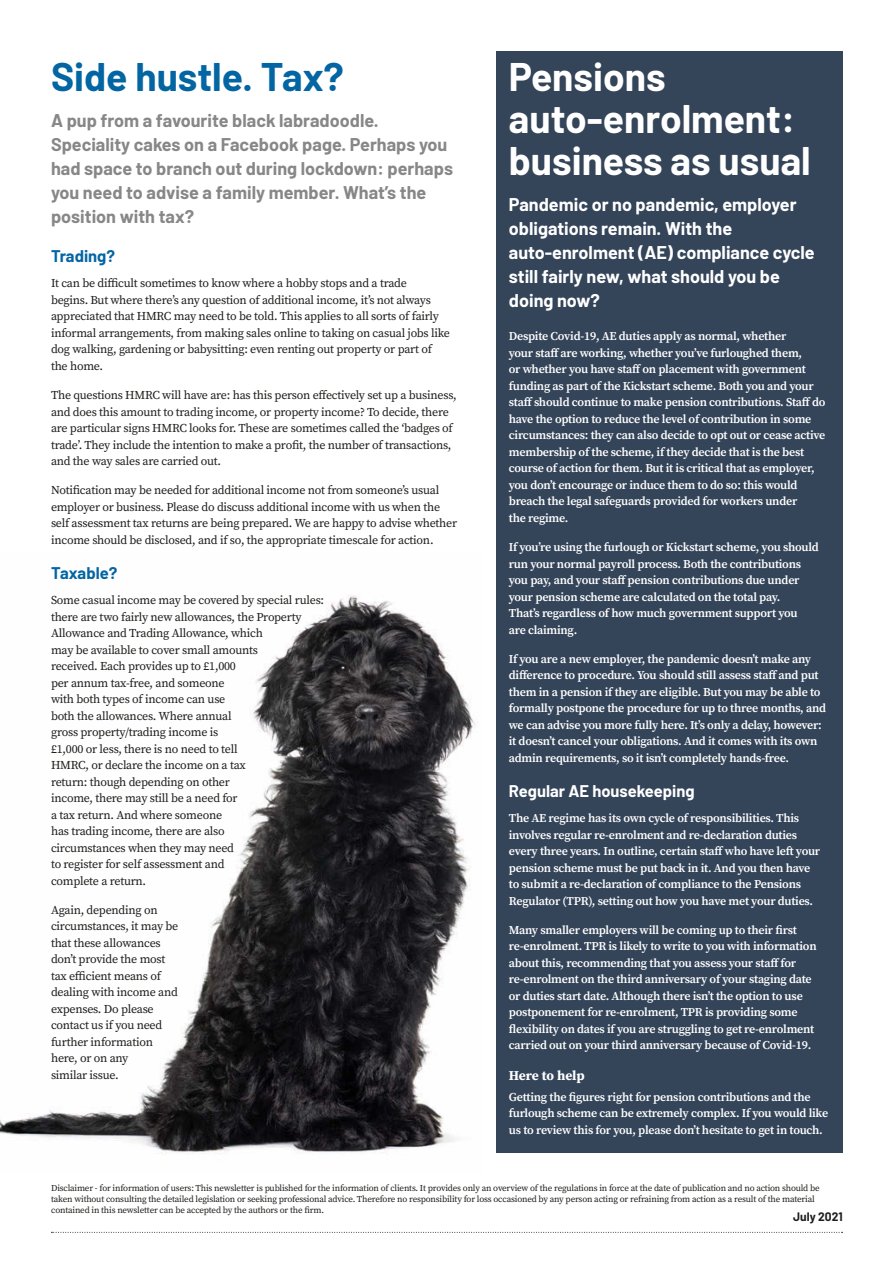
<style>
.page{position:relative;width:893px;height:1263px;background:#fff}
.page>*{position:absolute;margin:0;border:0;box-sizing:border-box;transform-origin:0 0}
.t1{font:700 39px/42px "Barlow";color:#fff}
.t2{font:700 39px "Barlow";color:#0465a3}
.t3{font:700 18px/24px "Barlow";color:#878787}
.t4{font:700 18px/24px "Barlow";color:#fff}
.t5{font:700 16.5px "Barlow";color:#fff}
.t6{font:700 16.5px "Barlow";color:#0465a3}
.t7{font:700 13.5px "Source Serif Pro";letter-spacing:-.015em;color:#fff}
.t8{font:600 12px/16.5px "Source Serif Pro";letter-spacing:-.02em;color:#fff}
.t9{font:12px/16.5px "Source Serif Pro";letter-spacing:-.02em;color:#1d1d1b}
.t10{font:700 12px "Barlow";color:#1d1d1b}
.t11{font:9px/10.8px "Source Serif Pro";letter-spacing:-.02em;color:#1d1d1b}
</style>
<div class="page">
<img style="left:0;top:595px;width:476px;height:560px">
<svg style="left:51px;top:1232px;width:792px;height:1px"></svg>
<div style="left:496px;top:51px;width:347px;height:1101px;background:#344459"></div>
<h1 class="t2" style="left:51px;top:48px;width:294px">Side hustle. Tax?</h1>
<h2 class="t3" style="left:51px;top:107px;width:403px">A pup from a favourite black labradoodle.<br>Speciality cakes on a Facebook page. Perhaps you had space to branch out during lockdown: perhaps you need to advise a family member. What’s the position with tax?</h2>
<h3 class="t6" style="left:51px;top:244px;width:65px">Trading?</h3>
<p class="t9" style="left:51px;top:275px;width:400px">It can be difficult sometimes to know where a hobby stops and a trade<br>begins. But where there’s any question of additional income, it’s not always appreciated that HMRC may need to be told. This applies to all sorts of fairly informal arrangements, from making sales online to taking on casual jobs like dog walking, gardening or babysitting: even renting out property or part of the home.</p>
<p class="t9" style="left:51px;top:387px;width:407px">The questions HMRC will have are: has this person effectively set up a business, and does this amount to trading income, or property income? To decide, there are particular signs HMRC looks for. These are sometimes called the ‘badges of trade’. They include the intention to make a profit, the number of transactions, and the way sales are carried out.</p>
<p class="t9" style="left:51px;top:482px;width:408px">Notification may be needed for additional income not from someone’s usual employer or business. Please do discuss additional income with us when the self assessment tax returns are being prepared. We are happy to advise whether income should be disclosed, and if so, the appropriate timescale for action.</p>
<h3 class="t6" style="left:51px;top:561px;width:68px">Taxable?</h3>
<p class="t9" style="left:51px;top:592px;width:275px">Some casual income may be covered by special rules: there are two fairly new allowances, the Property Allowance and Trading Allowance, which<br>may be available to cover small amounts<br>received. Each provides up to £1,000<br>per annum tax-free, and someone<br>with both types of income can use<br>both the allowances. Where annual<br>gross property/trading income is<br>£1,000 or less, there is no need to tell<br>HMRC, or declare the income on a tax<br>return: though depending on other<br>income, there may still be a need for<br>a tax return. And where someone<br>has trading income, there are also<br>circumstances when they may need<br>to register for self assessment and<br>complete a return.</p>
<p class="t9" style="left:51px;top:902px;width:129px">Again, depending on circumstances, it may be that these allowances don’t provide the most tax efficient means of dealing with income and expenses. Do please contact us if you need further information here, or on any<br>similar issue.</p>
<h1 class="t1" style="left:509px;top:53px;width:303px">Pensions auto-enrolment: business as usual</h1>
<h2 class="t4" style="left:509px;top:191px;width:307px">Pandemic or no pandemic, employer obligations remain. With the auto-enrolment (AE) compliance cycle still fairly new, what should you be doing now?</h2>
<p class="t8" style="left:509px;top:328px;width:318px">Despite Covid-19, AE duties apply as normal, whether<br>your staff are working, whether you’ve furloughed them,<br>or whether you have staff on placement with government funding as part of the Kickstart scheme. Both you and your staff should continue to make pension contributions. Staff do have the option to reduce the level of contribution in some circumstances: they can also decide to opt out or cease active membership of the scheme, if they decide that is the best course of action for them. But it is critical that as employer, you don’t encourage or induce them to do so: this would breach the legal safeguards provided for workers under<br>the regime.</p>
<p class="t8" style="left:509px;top:539px;width:311px">If you’re using the furlough or Kickstart scheme, you should run your normal payroll process. Both the contributions you pay, and your staff pension contributions due under your pension scheme are calculated on the total pay.<br>That’s regardless of how much government support you<br>are claiming.</p>
<p class="t8" style="left:509px;top:650px;width:319px">If you are a new employer, the pandemic doesn’t make any difference to procedure. You should still assess staff and put them in a pension if they are eligible. But you may be able to formally postpone the procedure for up to three months, and we can advise you more fully here. It’s only a delay, however: it doesn’t cancel your obligations. And it comes with its own admin requirements, so it isn’t completely hands-free.</p>
<h3 class="t5" style="left:509px;top:779px;width:187px">Regular AE housekeeping</h3>
<p class="t8" style="left:509px;top:810px;width:313px">The AE regime has its own cycle of responsibilities. This involves regular re-enrolment and re-declaration duties every three years. In outline, certain staff who have left your pension scheme must be put back in it. And you then have to submit a re-declaration of compliance to the Pensions Regulator (TPR), setting out how you have met your duties.</p>
<p class="t8" style="left:509px;top:921px;width:309px">Many smaller employers will be coming up to their first re-enrolment. TPR is likely to write to you with information about this, recommending that you assess your staff for re-enrolment on the third anniversary of your staging date or duties start date. Although there isn’t the option to use postponement for re-enrolment, TPR is providing some flexibility on dates if you are struggling to get re-enrolment carried out on your third anniversary because of Covid-19.</p>
<p class="t7" style="left:509px;top:1066px;width:77px">Here to help</p>
<p class="t8" style="left:509px;top:1088px;width:321px">Getting the figures right for pension contributions and the furlough scheme can be extremely complex. If you would like us to review this for you, please don’t hesitate to get in touch.</p>
<p class="t11" style="left:51px;top:1183px;width:770px">Disclaimer - for information of users: This newsletter is published for the information of clients. It provides only an overview of the regulations in force at the date of publication and no action should be taken without consulting the detailed legislation or seeking professional advice. Therefore no responsibility for loss occasioned by any person acting or refraining from action as a result of the material contained in this newsletter can be accepted by the authors or the firm.</p>
<p class="t10" style="left:793px;top:1208px;width:51px">July 2021</p>
</div>
